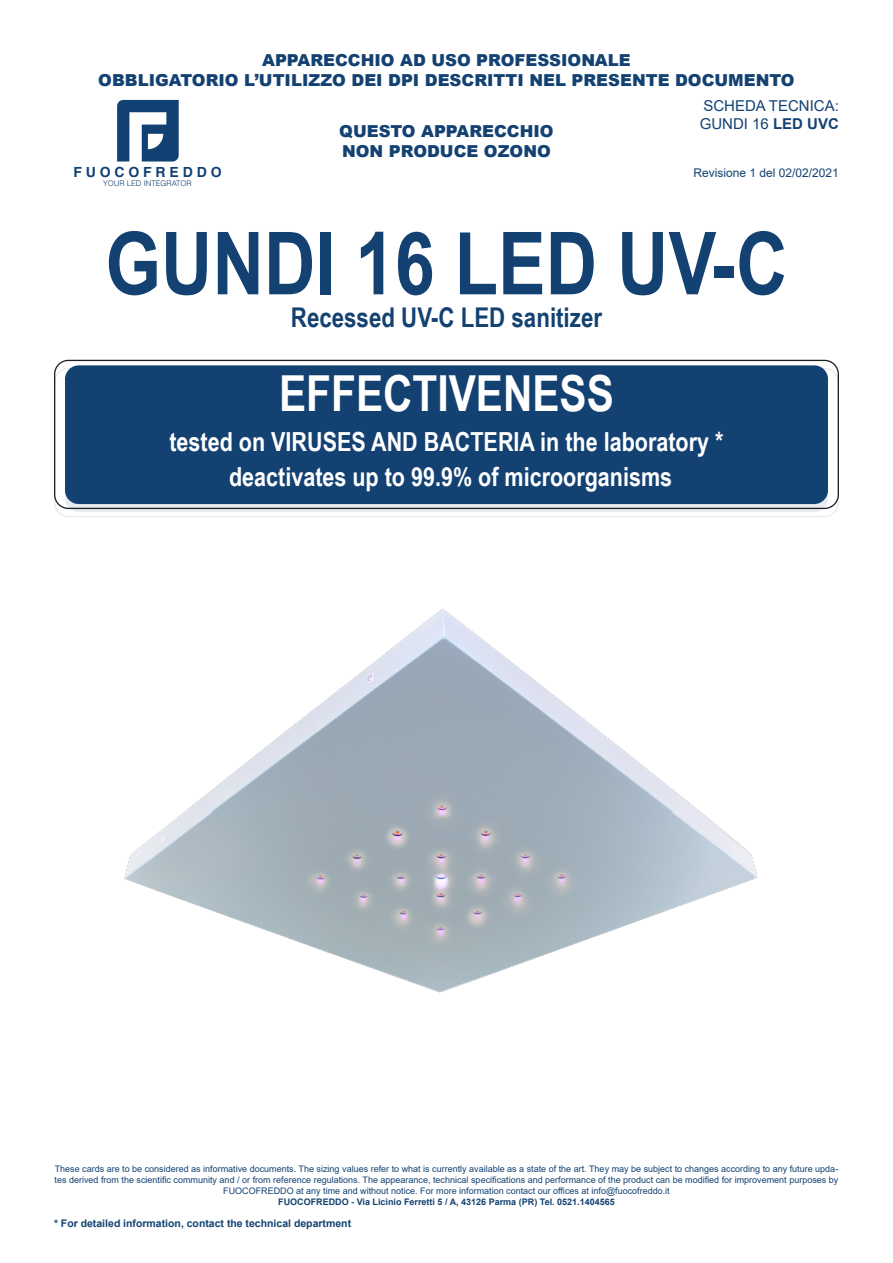
<style>
.page{position:relative;width:893px;height:1263px;background:#fff}
.page>*{position:absolute;margin:0;border:0;box-sizing:border-box;transform-origin:0 0}
.t1{font:700 87px "Arial Narrow";color:#134272}
.t2{font:700 49.65px "Arial Narrow";color:#fff}
.t3{font:700 27.15px "Arial Narrow";color:#134272}
.t4{font:700 26.25px/36.6px "Arial Narrow";color:#fff;text-align:center}
.t5{font:900 16.5px/19.8px "Arial";color:#134272;text-align:center}
.t6{font:15px/18px "Arial";color:#134272}
.t7{font:700 13.95px "Helvetica";color:#114172}
.t8{font:12px "Arial";color:#134272}
.t9{font:700 10.5px "Arial";color:#134272}
.t10{font:9px/10.8px "Arial";color:#134272;text-align:center}
.t11{font:700 9px "Arial";color:#134272}
.t12{font:300 7.8px "Helvetica";color:#114172}
.s1{font-weight:700}
</style>
<div class="page">
<svg style="left:117px;top:100px;width:62px;height:62px"></svg>
<img style="left:125px;top:608px;width:633px;height:385px">
<div style="left:65px;top:373px;width:763px;height:139px;background:linear-gradient(to right,#e1e6ea,#e1e6ea);border-radius:14px"></div>
<div style="left:65px;top:365px;width:763px;height:139px;background:#134272;border-radius:14px"></div>
<div style="left:54px;top:360px;width:785px;height:149px;border:1px solid #231f20;border-radius:14px"></div>
<h3 class="t5" style="left:98px;top:50px;width:698px">APPARECCHIO AD USO PROFESSIONALE<br>OBBLIGATORIO L’UTILIZZO DEI DPI DESCRITTI NEL PRESENTE DOCUMENTO</h3>
<h3 class="t5" style="left:339px;top:121px;width:216px;text-align:left">QUESTO APPARECCHIO<br>NON PRODUCE OZONO</h3>
<h3 class="t7" style="left:73px;top:160px;width:150px">F U O C O F R E D D O</h3>
<p class="t12" style="left:103px;top:177px;width:90px">YOUR LED INTEGRATOR</p>
<h3 class="t6" style="left:700px;top:96px;width:141px">SCHEDA TECNICA:<br>GUNDI 16 <span class="s1">LED UVC</span></h3>
<h3 class="t8" style="left:693px;top:164px;width:147px">Revisione 1 del 02/02/2021</h3>
<p class="t1" style="left:105px;top:198px;width:684px">GUNDI 16 LED UV-C</p>
<p class="t3" style="left:291px;top:297px;width:313px">Recessed UV-C LED sanitizer</p>
<p class="t2" style="left:279px;top:356px;width:336px">EFFECTIVENESS</p>
<p class="t4" style="left:169px;top:422px;width:556px">tested on VIRUSES AND BACTERIA in the laboratory *</p>
<p class="t4" style="left:229px;top:457px;width:445px">deactivates up to 99.9% of microorganisms</p>
<h2 class="t2" style="left:337px;top:367px;width:219px">EFFICACIA</h2>
<h3 class="t4" style="left:223px;top:430px;width:444px">testata su VIRUS E BATTERI in laboratorio*<br>Disattiva fino al 99,9% dei microrganismi</h3>
<p class="t10" style="left:55px;top:1163px;width:785px">These cards are to be considered as informative documents. The sizing values refer to what is currently available as a state of the art. They may be subject to changes according to any future upda&shy;tes derived from the scientific community and / or from reference regulations. The appearance, technical specifications and performance of the product can be modified for improvement purposes by<br>FUOCOFREDDO at any time and without notice. For more information contact our offices at info@fuocofreddo.it</p>
<p class="t11" style="left:278px;top:1195px;width:338px">FUOCOFREDDO - Via Licinio Ferretti 5 / A, 43126 Parma (PR) Tel. 0521.1404565</p>
<p class="t9" style="left:54px;top:1216px;width:299px">* For detailed information, contact the technical department</p>
</div>
